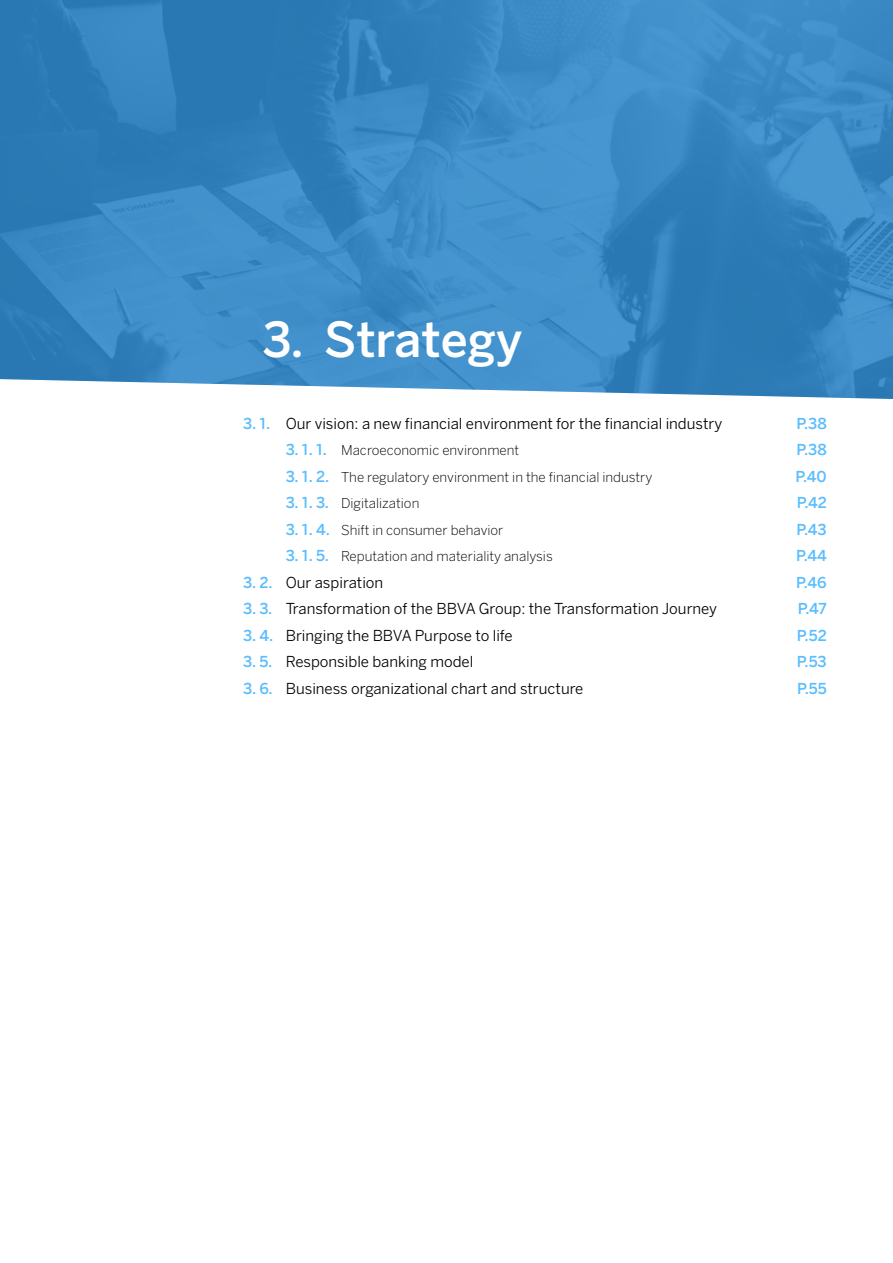
<style>
.page{position:relative;width:893px;height:1263px;background:#fff}
.page>*{position:absolute;margin:0;border:0;box-sizing:border-box;transform-origin:0 0}
.t1{font:500 48px "Benton Sans BBVA";color:#fff}
.indice{font:15px "Benton Sans BBVA";color:#000}
.indice-2{font:500 15px "Benton Sans BBVA";color:#5abdfe}
.indice_2ºnivel{font:500 15px "Benton Sans BBVA";color:#5abdfe}
.indice_2ºnivel-2{font:300 13.5px "Benton Sans BBVA";color:#000}
.s1{font-weight:500;color:#5abdfe}
.s2{font-weight:500;font-size:15px;color:#5abdfe}
</style>
<div class="page">
<img style="left:0;top:0;width:893px;height:399px">
<p class="t1" style="left:262px;top:310px;width:261px">3. Strategy</p>
<p class="indice" style="left:243px;top:414px;width:481px"><span class="s1">3. 1.</span> Our vision: a new financial environment for the financial industry</p>
<p class="indice-2" style="left:796px;top:414px;width:32px">P.38</p>
<p class="indice_2ºnivel-2" style="left:286px;top:442px;width:235px"><span class="s2">3. 1. 1.</span> Macroeconomic environment</p>
<p class="indice_2ºnivel" style="left:796px;top:440px;width:32px">P.38</p>
<p class="indice_2ºnivel-2" style="left:286px;top:469px;width:368px"><span class="s2">3. 1. 2.</span> The regulatory environment in the financial industry</p>
<p class="indice_2ºnivel" style="left:795px;top:467px;width:33px">P.40</p>
<p class="indice_2ºnivel-2" style="left:286px;top:495px;width:135px"><span class="s2">3. 1. 3.</span> Digitalization</p>
<p class="indice_2ºnivel" style="left:797px;top:493px;width:32px">P.42</p>
<p class="indice_2ºnivel-2" style="left:286px;top:522px;width:219px"><span class="s2">3. 1. 4.</span> Shift in consumer behavior</p>
<p class="indice_2ºnivel" style="left:796px;top:520px;width:32px">P.43</p>
<p class="indice_2ºnivel-2" style="left:286px;top:548px;width:269px"><span class="s2">3. 1. 5.</span> Reputation and materiality analysis</p>
<p class="indice_2ºnivel" style="left:796px;top:546px;width:32px">P.44</p>
<p class="indice" style="left:243px;top:573px;width:142px"><span class="s1">3. 2.</span> Our aspiration</p>
<p class="indice-2" style="left:796px;top:573px;width:32px">P.46</p>
<p class="indice" style="left:243px;top:600px;width:475px"><span class="s1">3. 3.</span> Transformation of the BBVA Group: the Transformation Journey</p>
<p class="indice-2" style="left:798px;top:599px;width:30px">P.47</p>
<p class="indice" style="left:243px;top:626px;width:271px"><span class="s1">3. 4.</span> Bringing the BBVA Purpose to life</p>
<p class="indice-2" style="left:797px;top:626px;width:31px">P.52</p>
<p class="indice" style="left:243px;top:653px;width:232px"><span class="s1">3. 5.</span> Responsible banking model</p>
<p class="indice-2" style="left:797px;top:652px;width:31px">P.53</p>
<p class="indice" style="left:243px;top:679px;width:342px"><span class="s1">3. 6.</span> Business organizational chart and structure</p>
<p class="indice-2" style="left:797px;top:679px;width:31px">P.55</p>
</div>
